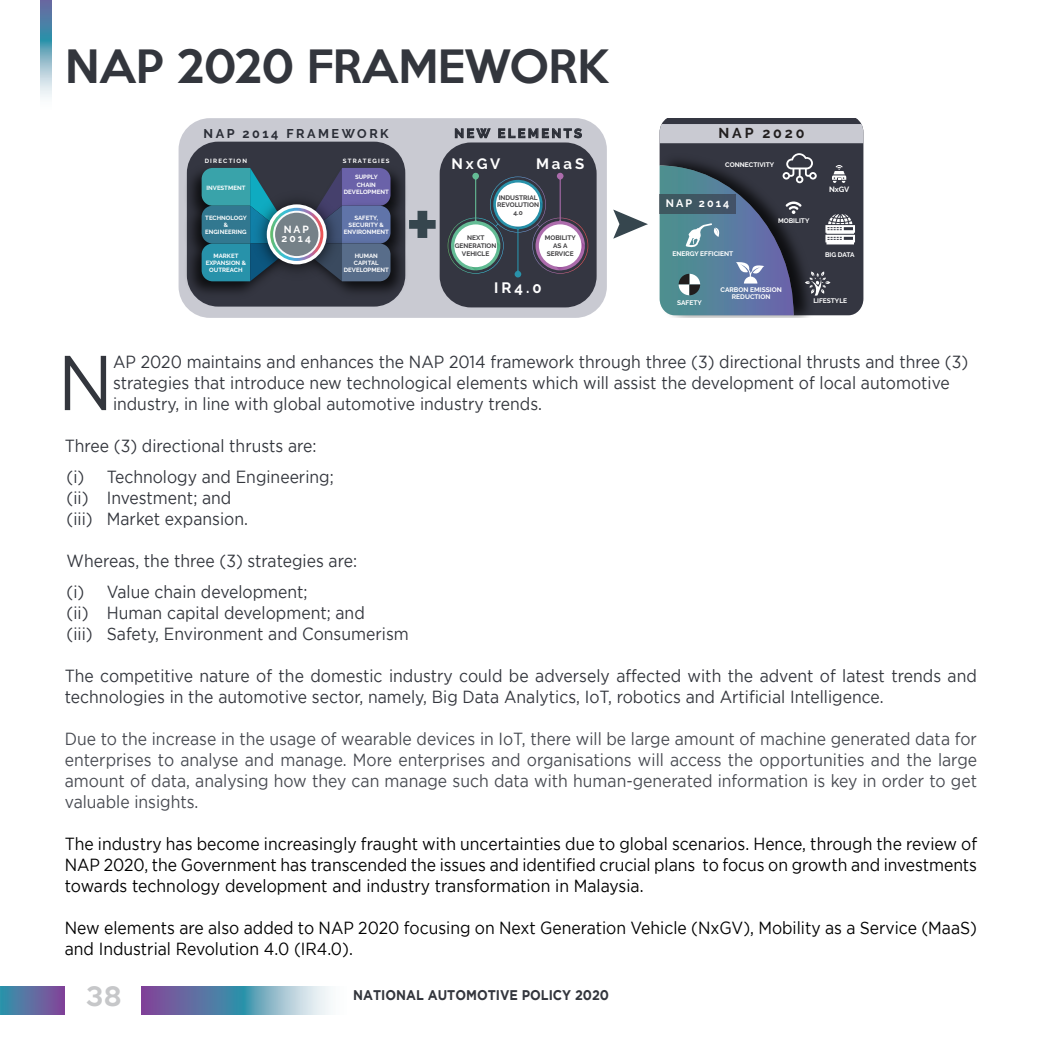
<style>
.page{position:relative;width:1042px;height:1042px;background:#fff}
.page>*{position:absolute;margin:0;border:0;box-sizing:border-box;transform-origin:0 0}
.subtitile{font:77.52px "Gotham";color:#33363d;scale:.9 1}
.heading_title{font:500 42px "Keep Calm";letter-spacing:-.01em;color:#33363d}
.t1{font:500 24.5px "Keep Calm";color:#c6c7c9}
.main_text{font:17.5px/21px "Gotham";color:#33363d;scale:.9 1}
.main_text-2{font:17.5px/21px "Gotham";color:#000;text-align:justify;scale:.9 1}
.main_text-3{font:17.5px/21px "Gotham";color:#474a51;text-align:justify;scale:.9 1}
.subtitile-2{font:17.5px/21px "Gotham";color:#33363d;scale:.9 1}
.t2{font:700 15.05px "Raleway";letter-spacing:.2em;color:#fff}
.t3{font:700 14.35px "Raleway";letter-spacing:.2em;color:#211e1e}
.t4{font:700 14px "Gotham";color:#33363d;scale:.9 1}
.t5{font:700 12.6px "Raleway";letter-spacing:.2em;color:#2b2e37}
.t6{font:700 10.85px "Raleway";letter-spacing:.2em;color:#fff}
.t7{font:700 10.33px/8.9px "Raleway";letter-spacing:.2em;color:#fff}
.t8{font:700 7.7px "Raleway";color:#fff}
.t9{font:700 6.65px/6.5px "Raleway";color:#fff;text-align:center}
.t10{font:700 6.48px/7.9px "Raleway";color:#414042;text-align:center}
.t11{font:700 6.12px/7.4px "Raleway";color:#fff;text-align:center}
.t12{font:700 6.12px "Raleway";letter-spacing:.195em;color:#fff}
.t13{font:700 6.12px "Raleway";letter-spacing:.2em;color:#fff}
</style>
<div class="page">
<img style="left:142px;top:986px;width:188px;height:28px">
<img style="left:0;top:986px;width:65px;height:28px">
<img style="left:40px;top:0;width:11px;height:98px">
<img style="left:671px;top:315px;width:147px;height:2px">
<div style="left:179px;top:118px;width:428px;height:199px;background:#c9cad2;border-radius:31px"></div>
<div style="left:440px;top:142px;width:156px;height:165px;background:#343641;border-radius:31px"></div>
<svg style="left:448px;top:172px;width:140px;height:106px"></svg>
<div style="left:496px;top:182px;width:44px;height:45px;background:#fff;border-radius:50%"></div>
<div style="left:187px;top:142px;width:218px;height:165px;background:#343641;border-radius:31px"></div>
<img style="left:180px;top:160px;width:73px;height:142px">
<svg style="left:202px;top:168px;width:59px;height:113px;background:#2f8a9c"></svg>
<img style="left:390px;top:160px;width:16px;height:38px">
<img style="left:390px;top:198px;width:16px;height:38px">
<img style="left:340px;top:236px;width:66px;height:66px">
<svg style="left:331px;top:168px;width:59px;height:113px;background:#5d6798"></svg>
<img style="left:246px;top:185px;width:101px;height:101px">
<svg style="left:267px;top:204px;width:60px;height:60px"></svg>
<svg style="left:270px;top:208px;width:53px;height:53px"></svg>
<svg style="left:273px;top:211px;width:47px;height:47px"></svg>
<div style="left:275px;top:213px;width:43px;height:43px;background:#758188;border-radius:50%"></div>
<svg style="left:409px;top:211px;width:27px;height:27px"></svg>
<svg style="left:455px;top:128px;width:36px;height:10px"></svg>
<svg style="left:498px;top:128px;width:84px;height:10px"></svg>
<svg style="left:613px;top:209px;width:35px;height:30px"></svg>
<svg style="left:659px;top:118px;width:204px;height:197px;background:#576676"></svg>
<p class="heading_title" style="left:65px;top:30px;width:545px">NAP 2020 FRAMEWORK</p>
<p class="t5" style="left:203px;top:126px;width:187px">NAP 2014 FRAMEWORK</p>
<p class="t5" style="left:454px;top:126px;width:129px">NEW ELEMENTS</p>
<p class="t13" style="left:205px;top:157px;width:44px">DIRECTION</p>
<p class="t12" style="left:343px;top:157px;width:48px">STRATEGIES</p>
<p class="t11" style="left:206px;top:184px;width:40px">INVESTMENT</p>
<p class="t11" style="left:205px;top:214px;width:43px">TECHNOLOGY &amp;<br>ENGINEERING</p>
<p class="t11" style="left:206px;top:252px;width:42px">MARKET<br>EXPANSION &amp;<br>OUTREACH</p>
<p class="t11" style="left:344px;top:252px;width:46px">HUMAN<br>CAPITAL<br>DEVELOPMENT</p>
<p class="t11" style="left:344px;top:173px;width:46px">SUPPLY<br>CHAIN<br>DEVELOPMENT</p>
<p class="t11" style="left:344px;top:214px;width:46px">SAFETY,<br>SECURITY &amp;<br>ENVIRONMENT</p>
<p class="t7" style="left:281px;top:225px;width:31px">NAP<br>2014</p>
<p class="t2" style="left:451px;top:155px;width:50px">NxGV</p>
<p class="t2" style="left:536px;top:155px;width:50px">MaaS</p>
<p class="t10" style="left:497px;top:193px;width:43px">INDUSTRIAL<br>REVOLUTION<br>4.0</p>
<p class="t10" style="left:455px;top:234px;width:43px">NEXT<br>GENERATION<br>VEHICLE</p>
<p class="t10" style="left:545px;top:234px;width:33px">MOBILITY<br>AS A<br>SERVICE</p>
<p class="t2" style="left:494px;top:279px;width:49px">IR4.0</p>
<p class="t3" style="left:718px;top:125px;width:88px">NAP 2020</p>
<p class="t9" style="left:725px;top:161px;width:50px">CONNECTIVITY</p>
<p class="t6" style="left:666px;top:197px;width:65px">NAP 2014</p>
<p class="t9" style="left:672px;top:250px;width:62px">ENERGY EFFICIENT</p>
<p class="t9" style="left:778px;top:217px;width:33px">MOBILITY</p>
<p class="t8" style="left:829px;top:185px;width:22px">NxGV</p>
<p class="t9" style="left:825px;top:251px;width:31px">BIG DATA</p>
<p class="t9" style="left:677px;top:299px;width:26px">SAFETY</p>
<p class="t9" style="left:720px;top:286px;width:63px">CARBON EMISSION<br>REDUCTION</p>
<p class="t9" style="left:813px;top:297px;width:35px">LIFESTYLE</p>
<p class="subtitile" style="left:58px;top:340px;width:63px">N</p>
<p class="subtitile-2" style="left:113px;top:351px;width:951px">AP 2020 maintains and enhances the NAP 2014 framework through three (3) directional thrusts and three (3) strategies that introduce new technological elements which will assist the development of local automotive industry, in line with global automotive industry trends.</p>
<p class="main_text" style="left:65px;top:435px;width:281px">Three (3) directional thrusts are:</p>
<p class="main_text" style="left:67px;top:466px;width:298px">(i) Technology and Engineering;</p>
<p class="main_text" style="left:67px;top:487px;width:185px">(ii) Investment; and</p>
<p class="main_text" style="left:67px;top:508px;width:203px">(iii) Market expansion.</p>
<p class="main_text" style="left:67px;top:550px;width:324px">Whereas, the three (3) strategies are:</p>
<p class="main_text" style="left:67px;top:581px;width:269px">(i) Value chain development;</p>
<p class="main_text" style="left:67px;top:602px;width:333px">(ii) Human capital development; and</p>
<p class="main_text" style="left:67px;top:623px;width:382px">(iii) Safety, Environment and Consumerism</p>
<p class="main_text" style="left:65px;top:665px;width:1015px">The competitive nature of the domestic industry could be adversely affected with the advent of latest trends and technologies in the automotive sector, namely, Big Data Analytics, IoT, robotics and Artificial Intelligence.</p>
<p class="main_text-3" style="left:65px;top:728px;width:1015px">Due to the increase in the usage of wearable devices in IoT, there will be large amount of machine generated data for enterprises to analyse and manage. More enterprises and organisations will access the opportunities and the large amount of data, analysing how they can manage such data with human-generated information is key in order to get valuable insights.</p>
<p class="main_text-2" style="left:65px;top:833px;width:1015px">The industry has become increasingly fraught with uncertainties due to global scenarios. Hence, through the review of NAP 2020, the Government has transcended the issues and identified crucial plans to focus on growth and investments towards technology development and industry transformation in Malaysia.</p>
<p class="main_text-2" style="left:65px;top:917px;width:1015px">New elements are also added to NAP 2020 focusing on Next Generation Vehicle (NxGV), Mobility as a Service (MaaS) and Industrial Revolution 4.0 (IR4.0).</p>
<h3 class="t1" style="left:86px;top:975px;width:37px">38</h3>
<p class="t4" style="left:353px;top:987px;width:286px">NATIONAL AUTOMOTIVE POLICY 2020</p>
</div>
